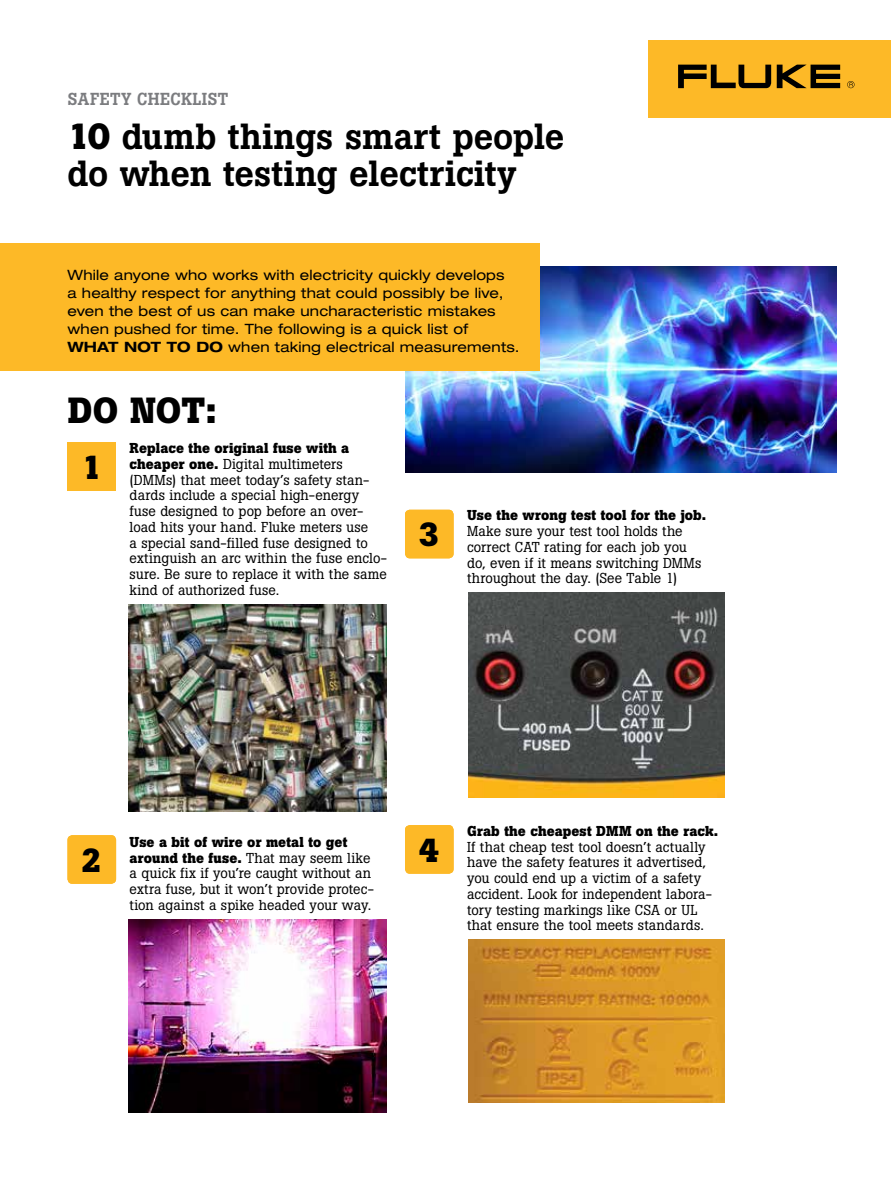
<style>
.page{position:relative;width:891px;height:1188px;background:#fff}
.page>*{position:absolute;margin:0;border:0;box-sizing:border-box;transform-origin:0 0}
.t1{font:500 36px/37.5px "Boton Pro";color:#000}
.t2{font:700 36px "Boton Pro";color:#000}
.t3{font:700 33px "Boton Pro";color:#000}
.t4{font:500 17.25px "Boton Pro";letter-spacing:.015em;color:#7b7c7f}
.t5{font:14.25px/15.8px "Boton Pro";letter-spacing:.005em;color:#000}
.t6{font:expanded 14.25px/18px "Helvetica Neue LT Std";letter-spacing:.015em;color:#000}
.t7{font:700 14.25px "Boton Pro";letter-spacing:.005em;color:#000}
.s1{font-weight:700}
</style>
<div class="page">
<img style="left:405px;top:267px;width:432px;height:205px">
<div style="left:648px;top:40px;width:243px;height:78px;background:#fdb927"></div>
<svg style="left:777px;top:65px;width:63px;height:23px"></svg>
<svg style="left:678px;top:65px;width:93px;height:23px"></svg>
<svg style="left:847px;top:81px;width:8px;height:7px"></svg>
<div style="left:0;top:243px;width:540px;height:127px;background:#fdb927"></div>
<div style="left:68px;top:442px;width:48px;height:49px;background:#fdb927"></div>
<div style="left:68px;top:835px;width:48px;height:49px;background:#fdb927;border-radius:5px"></div>
<div style="left:405px;top:510px;width:49px;height:48px;background:#fdb927;border-radius:5px"></div>
<div style="left:405px;top:825px;width:49px;height:49px;background:#fdb927;border-radius:5px"></div>
<img style="left:468px;top:592px;width:256px;height:206px">
<img style="left:468px;top:940px;width:256px;height:163px">
<img style="left:128px;top:604px;width:259px;height:207px">
<img style="left:128px;top:919px;width:259px;height:194px">
<p class="t4" style="left:68px;top:88px;width:162px">SAFETY CHECKLIST</p>
<h1 class="t1" style="left:68px;top:117px;width:498px"><span class="s1">10</span> dumb things smart people do when testing electricity</h1>
<p class="t6" style="left:68px;top:266px;width:454px">While anyone who works with electricity quickly develops<br>a healthy respect for anything that could possibly be live, even the best of us can make uncharacteristic mistakes when pushed for time. The following is a quick list of <span class="s1">WHAT NOT TO DO</span> when taking electrical measurements.</p>
<h1 class="t2" style="left:68px;top:387px;width:151px">DO NOT:</h1>
<h2 class="t3" style="left:81px;top:446px;width:22px">1</h2>
<p class="t5" style="left:130px;top:440px;width:259px"><span class="s1">Replace the original fuse with a cheaper one.</span> Digital multimeters (DMMs) that meet today’s safety stan&shy;dards include a special high-energy fuse designed to pop before an over&shy;load hits your hand. Fluke meters use<br>a special sand-filled fuse designed to extinguish an arc within the fuse enclo&shy;sure. Be sure to replace it with the same kind of authorized fuse.</p>
<h2 class="t3" style="left:419px;top:514px;width:22px">3</h2>
<p class="t7" style="left:467px;top:506px;width:241px">Use the wrong test tool for the job.</p>
<p class="t5" style="left:467px;top:523px;width:236px">Make sure your test tool holds the correct CAT rating for each job you do, even if it means switching DMMs throughout the day. (See Table 1)</p>
<h2 class="t3" style="left:81px;top:839px;width:22px">2</h2>
<p class="t5" style="left:130px;top:834px;width:246px"><span class="s1">Use a bit of wire or metal to get around the fuse.</span> That may seem like a quick fix if you’re caught without an extra fuse, but it won’t provide protec&shy;tion against a spike headed your way.</p>
<h2 class="t3" style="left:419px;top:829px;width:22px">4</h2>
<p class="t7" style="left:467px;top:822px;width:253px">Grab the cheapest DMM on the rack.</p>
<p class="t5" style="left:467px;top:839px;width:246px">If that cheap test tool doesn’t actually have the safety features it advertised, you could end up a victim of a safety accident. Look for independent labora&shy;tory testing markings like CSA or UL that ensure the tool meets standards.</p>
</div>
